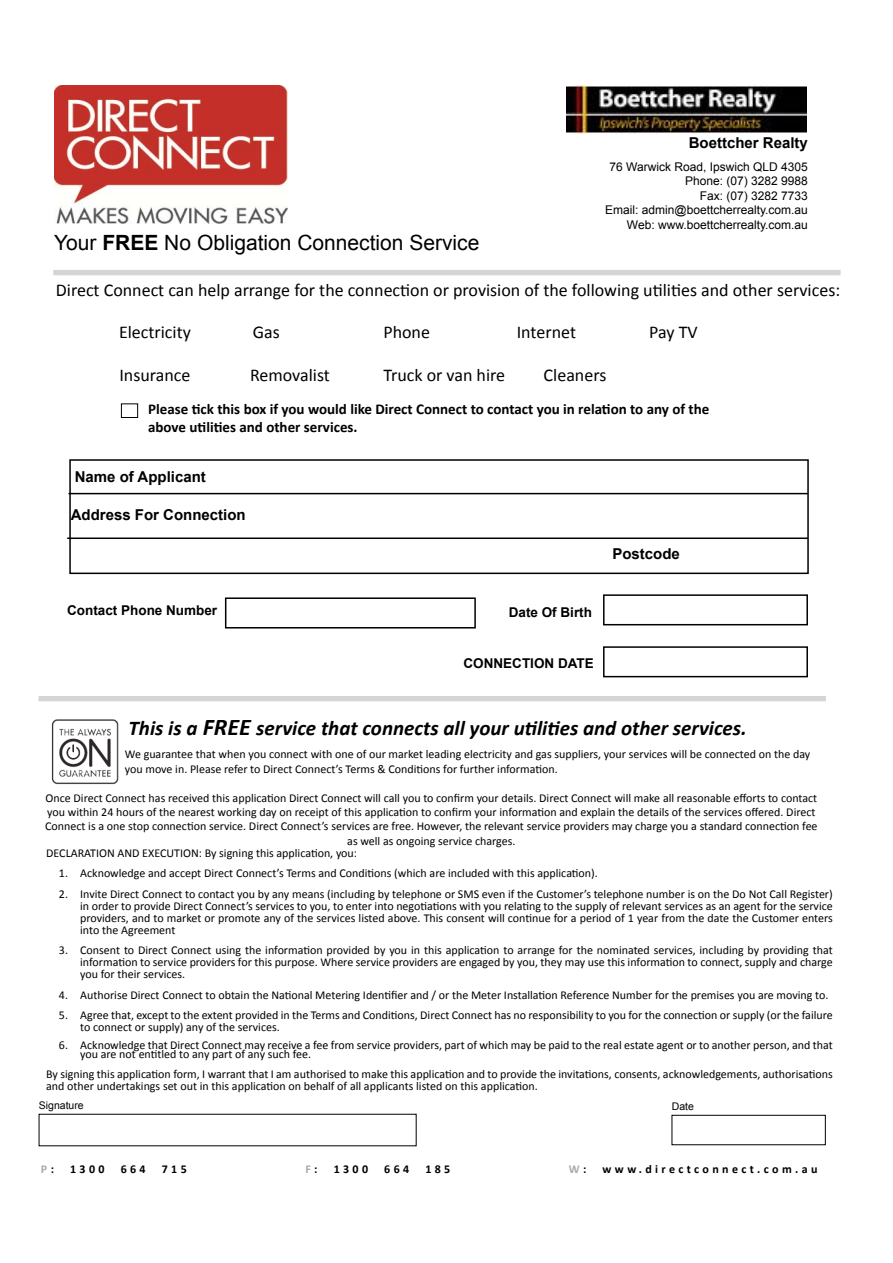
<style>
.page{position:relative;width:893px;height:1263px;background:#fff}
.page>*{position:absolute;margin:0;border:0;box-sizing:border-box;transform-origin:0 0}
.t1{font:italic 700 21px "Calibri";color:#000}
.t2{font:21px "Arial";color:#000}
.t3{font:18px "Calibri";color:#000}
.t4{font:700 15px/18px "Calibri";color:#000}
.t5{font:700 15px "Arial";color:#000}
.t6{font:700 13.5px "Arial";color:#000}
.t7{font:12px/12px "Calibri";color:#000}
.t8{font:12px/14.4px "Arial";color:#000;text-align:right}
.t9{font:700 12px "Calibri";letter-spacing:.28em;color:#000}
.t10{font:700 12px "Calibri";color:#a7a9ac}
.t11{font:10.5px "Arial";color:#000}
.s1{font-weight:700}
.s2{font-size:24px}
.s3{color:#000}
</style>
<div class="page">
<div style="left:69px;top:459px;width:740px;height:115px;border:2px solid #000"></div>
<hr style="left:67px;top:537px;width:741px;height:2px;background:#000">
<div style="left:603px;top:594px;width:205px;height:31px;border:2px solid #000"></div>
<div style="left:225px;top:597px;width:251px;height:31px;border:2px solid #000"></div>
<div style="left:603px;top:646px;width:205px;height:31px;border:2px solid #000"></div>
<hr style="left:68px;top:493px;width:740px;height:1px;background:#000">
<img style="left:54px;top:85px;width:234px;height:139px">
<div style="left:39px;top:696px;width:786px;height:5px;background:#d4d4d4"></div>
<img style="left:52px;top:719px;width:67px;height:66px">
<div style="left:672px;top:1115px;width:153px;height:30px;background:#fff;border:1px solid #000101"></div>
<div style="left:54px;top:270px;width:786px;height:5px;background:#d4d4d4"></div>
<div style="left:121px;top:404px;width:17px;height:14px;background:#fff;border:1px solid #000101"></div>
<img style="left:566px;top:85px;width:240px;height:48px">
<h1 class="t2" style="left:54px;top:228px;width:427px">Your <span class="s1">Free</span> No Obligation Connection Service</h1>
<p class="t5" style="left:689px;top:132px;width:121px">Boettcher Realty</p>
<p class="t8" style="left:605px;top:160px;width:204px">76 Warwick Road, Ipswich QLD 4305<br>Phone: (07) 3282 9988<br>Fax: (07) 3282 7733<br>Email: admin@boettcherrealty.com.au<br>Web: www.boettcherrealty.com.au</p>
<h2 class="t3" style="left:56px;top:279px;width:786px">Direct Connect can help arrange for the connection or provision of the following utilities and other services:</h2>
<h2 class="t3" style="left:119px;top:321px;width:73px">Electricity</h2>
<h2 class="t3" style="left:253px;top:321px;width:29px">Gas</h2>
<h2 class="t3" style="left:383px;top:321px;width:48px">Phone</h2>
<h2 class="t3" style="left:517px;top:321px;width:61px">Internet</h2>
<h2 class="t3" style="left:649px;top:321px;width:50px">Pay TV</h2>
<h2 class="t3" style="left:250px;top:364px;width:81px">Removalist</h2>
<h2 class="t3" style="left:383px;top:364px;width:123px">Truck or van hire</h2>
<h2 class="t3" style="left:544px;top:364px;width:64px">Cleaners</h2>
<h2 class="t3" style="left:119px;top:364px;width:73px">Insurance</h2>
<p class="t4" style="left:148px;top:400px;width:563px">Please tick this box if you would like Direct Connect to contact you in relation to any of the above utilities and other services.</p>
<p class="t5" style="left:75px;top:467px;width:133px">Name of Applicant</p>
<p class="t5" style="left:71px;top:505px;width:177px">Address For Connection</p>
<p class="t6" style="left:67px;top:601px;width:152px">Contact Phone Number</p>
<p class="t6" style="left:509px;top:603px;width:85px">Date Of Birth</p>
<p class="t6" style="left:463px;top:654px;width:132px">CONNECTION DATE</p>
<p class="t5" style="left:612px;top:544px;width:69px">Postcode</p>
<h1 class="t1" style="left:129px;top:714px;width:620px">This is a <span class="s2">FREE</span> service that connects all your utilities and other services.</h1>
<p class="t7" style="left:125px;top:747px;width:687px;line-height:14.4px">We guarantee that when you connect with one of our market leading electricity and gas suppliers, your services will be connected on the day you move in. Please refer to Direct Connect’s Terms &amp; Conditions for further information.</p>
<p class="t7" style="left:45px;top:790px;width:774px;line-height:14.4px;text-align:center">Once Direct Connect has received this application Direct Connect will call you to confirm your details. Direct Connect will make all reasonable efforts to contact you within 24 hours of the nearest working day on receipt of this application to confirm your information and explain the details of the services offered. Direct Connect is a one stop connection service. Direct Connect’s services are free. However, the relevant service providers may charge you a standard connection fee as well as ongoing service charges.</p>
<p class="t7" style="left:46px;top:847px;width:312px">DECLARATION AND EXECUTION: By signing this application, you:</p>
<p class="t7" style="left:59px;top:867px;width:540px">1. Acknowledge and accept Direct Connect’s Terms and Conditions (which are included with this application).</p>
<p class="t7" style="left:80px;top:888px;width:754px;text-align:justify;text-indent:-21px">2. Invite Direct Connect to contact you by any means (including by telephone or SMS even if the Customer’s telephone number is on the Do Not Call Register) in order to provide Direct Connect’s services to you, to enter into negotiations with you relating to the supply of relevant services as an agent for the service providers, and to market or promote any of the services listed above. This consent will continue for a period of 1 year from the date the Customer enters into the Agreement</p>
<p class="t7" style="left:80px;top:944px;width:754px;text-align:justify;text-indent:-21px">3. Consent to Direct Connect using the information provided by you in this application to arrange for the nominated services, including by providing that information to service providers for this purpose. Where service providers are engaged by you, they may use this information to connect, supply and charge you for their services.</p>
<p class="t7" style="left:59px;top:989px;width:771px">4. Authorise Direct Connect to obtain the National Metering Identifier and / or the Meter Installation Reference Number for the premises you are moving to.</p>
<p class="t7" style="left:80px;top:1009px;width:754px;text-indent:-21px">5. Agree that, except to the extent provided in the Terms and Conditions, Direct Connect has no responsibility to you for the connection or supply (or the failure to connect or supply) any of the services.</p>
<p class="t7" style="left:80px;top:1040px;width:754px;line-height:9px;text-indent:-21px">6. Acknowledge that Direct Connect may receive a fee from service providers, part of which may be paid to the real estate agent or to another person, and that you are not entitled to any part of any such fee.</p>
<p class="t7" style="left:46px;top:1068px;width:788px">By signing this application form, I warrant that I am authorised to make this application and to provide the invitations, consents, acknowledgements, authorisations and other undertakings set out in this application on behalf of all applicants listed on this application.</p>
<p class="t11" style="left:39px;top:1098px;width:46px">Signature</p>
<p class="t11" style="left:672px;top:1099px;width:24px">Date</p>
<p class="t10" style="left:41px;top:1161px;width:15px">P <span class="s3">:</span></p>
<p class="t9" style="left:70px;top:1161px;width:36px">1300</p>
<p class="t9" style="left:121px;top:1161px;width:26px">664</p>
<p class="t9" style="left:162px;top:1161px;width:26px">715</p>
<p class="t10" style="left:305px;top:1161px;width:14px">F <span class="s3">:</span></p>
<p class="t9" style="left:334px;top:1161px;width:36px">1300</p>
<p class="t9" style="left:384px;top:1161px;width:26px">664</p>
<p class="t9" style="left:425px;top:1161px;width:26px">185</p>
<p class="t10" style="left:569px;top:1161px;width:19px">W <span class="s3">:</span></p>
<p class="t9" style="left:603px;top:1161px;width:216px">www.directconnect.com.au</p>
</div>
